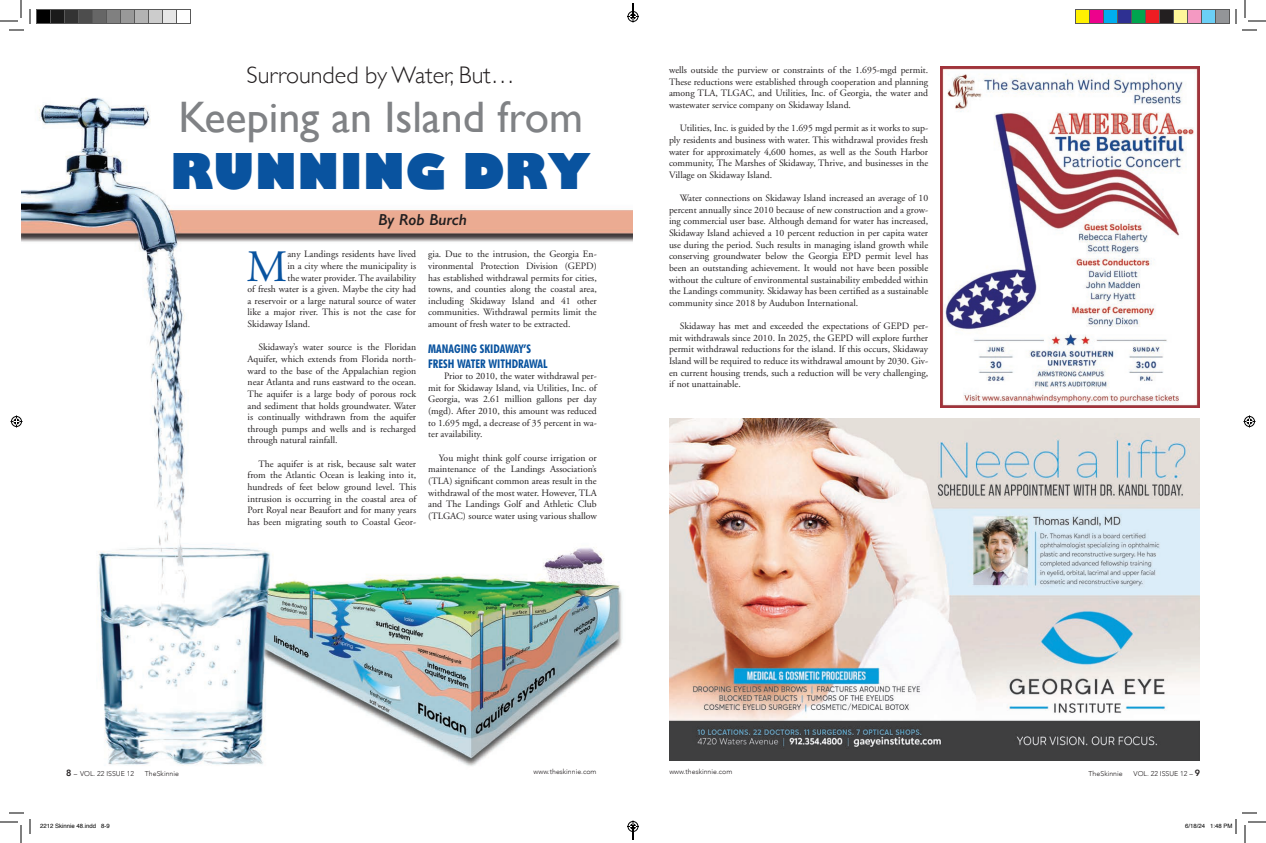
<style>
.page{position:relative;width:1266px;height:843px;background:#fff}
.page>*{position:absolute;margin:0;border:0;box-sizing:border-box;transform-origin:0 0}
.t1{font:800 48px "Gill Sans";color:#09539f}
.t2{font:44.8px "Adobe Garamond";color:#09539f}
.t3{font:44px "Gill Sans";color:#808285}
.t4{font:300 24px "Gill Sans";color:#231f20}
.t5{font:italic 600 16px "Gill Sans";color:#231f20}
.t6{font:700 condensed 12px/14.4px "Futura BT";color:#09539f}
.t7{font:9.7px/11.6px "Adobe Garamond";color:#231f20;text-align:justify}
.t8{font:300 7px "Avenir";color:#231f20}
.t9{font:6px "Helvetica";color:#000}
.s1{font-weight:800;font-size:9px}
</style>
<div class="page">
<img style="left:21px;top:22px;width:612px;height:744px">
<img style="left:669px;top:418px;width:531px;height:342px">
<img style="left:941px;top:66px;width:259px;height:342px">
<svg style="left:0;top:0;width:31px;height:31px"></svg>
<svg style="left:0;top:812px;width:31px;height:31px"></svg>
<svg style="left:1235px;top:0;width:31px;height:31px"></svg>
<svg style="left:10px;top:416px;width:12px;height:12px"></svg>
<svg style="left:1244px;top:416px;width:12px;height:12px"></svg>
<div style="left:36px;top:10px;width:14px;height:14px;background:#000"></div>
<div style="left:36px;top:9px;width:15px;height:15px;border:1px solid #595959"></div>
<div style="left:50px;top:10px;width:14px;height:14px;background:#1a1a1a"></div>
<div style="left:50px;top:9px;width:15px;height:15px;border:1px solid #595959"></div>
<div style="left:64px;top:10px;width:14px;height:14px;background:#333"></div>
<div style="left:64px;top:9px;width:15px;height:15px;border:1px solid #595959"></div>
<div style="left:78px;top:10px;width:14px;height:14px;background:#4d4d4d"></div>
<div style="left:78px;top:9px;width:15px;height:15px;border:1px solid #595959"></div>
<div style="left:92px;top:10px;width:14px;height:14px;background:#666"></div>
<div style="left:92px;top:9px;width:15px;height:15px;border:1px solid #595959"></div>
<div style="left:106px;top:10px;width:14px;height:14px;background:#808080"></div>
<div style="left:106px;top:9px;width:15px;height:15px;border:1px solid #595959"></div>
<div style="left:120px;top:10px;width:14px;height:14px;background:#999"></div>
<div style="left:120px;top:9px;width:15px;height:15px;border:1px solid #595959"></div>
<div style="left:134px;top:10px;width:14px;height:14px;background:#b3b3b3"></div>
<div style="left:134px;top:9px;width:15px;height:15px;border:1px solid #595959"></div>
<div style="left:148px;top:10px;width:14px;height:14px;background:#ccc"></div>
<div style="left:148px;top:9px;width:15px;height:15px;border:1px solid #595959"></div>
<div style="left:162px;top:10px;width:14px;height:14px;background:#e6e6e6"></div>
<div style="left:162px;top:9px;width:15px;height:15px;border:1px solid #595959"></div>
<div style="left:176px;top:9px;width:15px;height:15px;border:1px solid #595959"></div>
<div style="left:1076px;top:10px;width:14px;height:14px;background:#fff101"></div>
<div style="left:1075px;top:9px;width:15px;height:15px;border:1px solid #595959"></div>
<div style="left:1090px;top:10px;width:14px;height:14px;background:#ed028c"></div>
<div style="left:1089px;top:9px;width:15px;height:15px;border:1px solid #595959"></div>
<div style="left:1104px;top:10px;width:14px;height:14px;background:#00aeef"></div>
<div style="left:1103px;top:9px;width:15px;height:15px;border:1px solid #595959"></div>
<div style="left:1118px;top:10px;width:14px;height:14px;background:#2e3092"></div>
<div style="left:1117px;top:9px;width:15px;height:15px;border:1px solid #595959"></div>
<div style="left:1132px;top:10px;width:14px;height:14px;background:#00a54f"></div>
<div style="left:1131px;top:9px;width:15px;height:15px;border:1px solid #595959"></div>
<div style="left:1146px;top:10px;width:14px;height:14px;background:#ee1d23"></div>
<div style="left:1145px;top:9px;width:15px;height:15px;border:1px solid #595959"></div>
<div style="left:1160px;top:10px;width:14px;height:14px;background:#231f20"></div>
<div style="left:1159px;top:9px;width:15px;height:15px;border:1px solid #595959"></div>
<div style="left:1174px;top:10px;width:14px;height:14px;background:#fff79a"></div>
<div style="left:1173px;top:9px;width:15px;height:15px;border:1px solid #595959"></div>
<div style="left:1188px;top:10px;width:14px;height:14px;background:#f499c2"></div>
<div style="left:1187px;top:9px;width:15px;height:15px;border:1px solid #595959"></div>
<div style="left:1202px;top:10px;width:14px;height:14px;background:#6bcff6"></div>
<div style="left:1201px;top:9px;width:15px;height:15px;border:1px solid #595959"></div>
<div style="left:1216px;top:10px;width:14px;height:14px;background:#939598"></div>
<div style="left:1215px;top:9px;width:15px;height:15px;border:1px solid #595959"></div>
<svg style="left:1235px;top:812px;width:31px;height:31px"></svg>
<svg style="left:627px;top:3px;width:12px;height:19px"></svg>
<svg style="left:627px;top:820px;width:12px;height:20px"></svg>
<h3 class="t4" style="left:246px;top:56px;width:270px">Surrounded by Water, But…</h3>
<p class="t7" style="left:669px;top:64px;width:261px">wells outside the purview or constraints of the 1.695-mgd permit.<br>These reductions were established through cooperation and planning among TLA, TLGAC, and Utilities, Inc. of Georgia, the water and wastewater service company on Skidaway Island.</p>
<p class="t7" style="left:669px;top:123px;width:261px;text-indent:11px">Utilities, Inc. is guided by the 1.695 mgd permit as it works to sup&shy;ply residents and business with water. This withdrawal provides fresh water for approximately 4,600 homes, as well as the South Harbor community, The Marshes of Skidaway, Thrive, and businesses in the Village on Skidaway Island.</p>
<p class="t7" style="left:669px;top:193px;width:261px;text-indent:11px">Water connections on Skidaway Island increased an average of 10 percent annually since 2010 because of new construction and a grow&shy;ing commercial user base. Although demand for water has increased, Skidaway Island achieved a 10 percent reduction in per capita water use during the period. Such results in managing island growth while conserving groundwater below the Georgia EPD permit level has been an outstanding achievement. It would not have been possible without the culture of environmental sustainability embedded within the Landings community. Skidaway has been certified as a sustainable community since 2018 by Audubon International.</p>
<p class="t7" style="left:669px;top:321px;width:261px;text-indent:11px">Skidaway has met and exceeded the expectations of GEPD per&shy;mit withdrawals since 2010. In 2025, the GEPD will explore further permit withdrawal reductions for the island. If this occurs, Skidaway Island will be required to reduce its withdrawal amount by 2030. Giv&shy;en current housing trends, such a reduction will be very challenging, if not unattainable.</p>
<h3 class="t3" style="left:178px;top:91px;width:406px">Keeping an Island from</h3>
<h1 class="t1" style="left:170px;top:134px;width:422px">RUNNING DRY</h1>
<h3 class="t5" style="left:378px;top:210px;width:90px">By Rob Burch</h3>
<h2 class="t2" style="left:247px;top:242px;width:42px">M</h2>
<p class="t7" style="left:287px;top:249px;width:130px">any Landings residents have lived</p>
<p class="t7" style="left:428px;top:249px;width:170px">gia. Due to the intrusion, the Georgia En&shy;vironmental Protection Division (GEPD) has established withdrawal permits for cities, towns, and counties along the coastal area, including Skidaway Island and 41 other communities. Withdrawal permits limit the amount of fresh water to be extracted.</p>
<p class="t6" style="left:428px;top:342px;width:121px">MANAGING SKIDAWAY’S<br>FRESH WATER WITHDRAWAL</p>
<p class="t7" style="left:428px;top:371px;width:170px;text-indent:16px">Prior to 2010, the water withdrawal per&shy;mit for Skidaway Island, via Utilities, Inc. of Georgia, was 2.61 million gallons per day (mgd). After 2010, this amount was reduced to 1.695 mgd, a decrease of 35 percent in wa&shy;ter availability.</p>
<p class="t7" style="left:428px;top:452px;width:170px;text-indent:11px">You might think golf course irrigation or maintenance of the Landings Association’s (TLA) significant common areas result in the withdrawal of the most water. However, TLA and The Landings Golf and Athletic Club (TLGAC) source water using various shallow</p>
<p class="t7" style="left:287px;top:260px;width:130px">in a city where the municipality is</p>
<p class="t7" style="left:287px;top:272px;width:130px">the water provider. The availability</p>
<p class="t7" style="left:248px;top:284px;width:170px">of fresh water is a given. Maybe the city had</p>
<p class="t7" style="left:248px;top:295px;width:170px">a reservoir or a large natural source of water</p>
<p class="t7" style="left:248px;top:307px;width:170px">like a major river. This is not the case for</p>
<p class="t7" style="left:248px;top:318px;width:64px">Skidaway Island.</p>
<p class="t7" style="left:248px;top:342px;width:170px;text-indent:11px">Skidaway’s water source is the Floridan Aquifer, which extends from Florida north&shy;ward to the base of the Appalachian region near Atlanta and runs eastward to the ocean.<br>The aquifer is a large body of porous rock and sediment that holds groundwater. Water is continually withdrawn from the aquifer through pumps and wells and is recharged through natural rainfall.</p>
<p class="t7" style="left:248px;top:458px;width:170px;text-indent:11px">The aquifer is at risk, because salt water from the Atlantic Ocean is leaking into it, hundreds of feet below ground level. This intrusion is occurring in the coastal area of Port Royal near Beaufort and for many years has been migrating south to Coastal Geor-</p>
<p class="t8" style="left:66px;top:770px;width:70px"><span class="s1">8</span> – VOL. 22 ISSUE 12</p>
<p class="t8" style="left:145px;top:770px;width:36px">TheSkinnie</p>
<p class="t8" style="left:534px;top:768px;width:65px">www.theskinnie.com</p>
<p class="t8" style="left:669px;top:768px;width:65px">www.theskinnie.com</p>
<p class="t8" style="left:1089px;top:770px;width:36px">TheSkinnie</p>
<p class="t8" style="left:1134px;top:770px;width:68px">VOL. 22 ISSUE 12 – <span class="s1">9</span></p>
<p class="t9" style="left:40px;top:821px;width:71px">2212 Skinnie 48.indd 8-9</p>
<p class="t9" style="left:1185px;top:821px;width:49px">6/18/24 1:48 PM</p>
</div>
